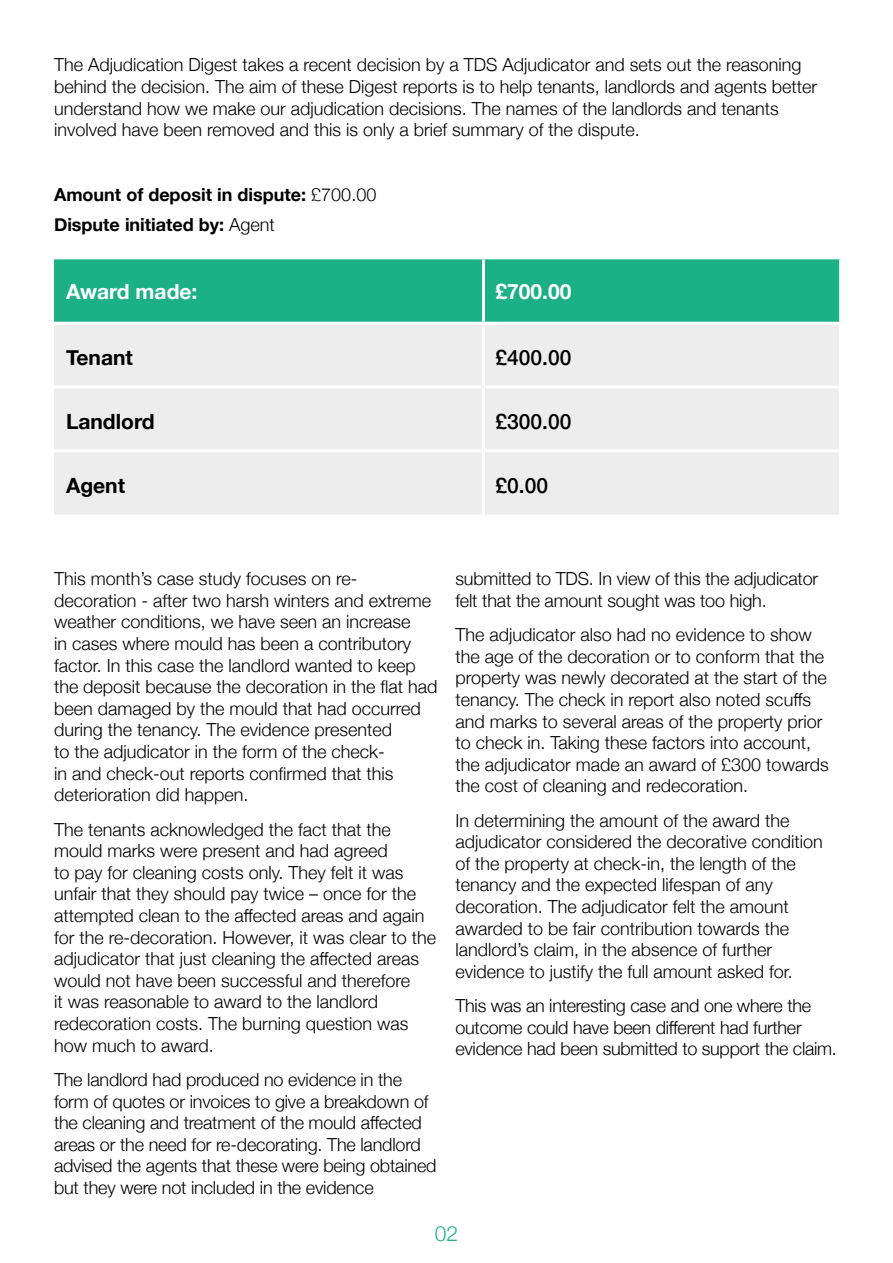
<style>
.page{position:relative;width:893px;height:1263px;background:#fff}
.page>*{position:absolute;margin:0;border:0;box-sizing:border-box;transform-origin:0 0}
.t1{font:700 21px "Helvetica Neue";color:#000}
.t2{font:500 21px "Helvetica Neue";color:#000}
.t3{font:700 21px "Helvetica Neue";color:#fff}
.t4{font:300 21px "Helvetica Neue";color:#1cb085}
.t5{font:300 18px/21.6px "Helvetica Neue";color:#000}
.t6{font:700 18px/30.2px "Helvetica Neue";color:#000}
.s1{font-weight:300}
</style>
<div class="page">
<div style="left:54px;top:259px;width:785px;height:63px;background:#1cb085"></div>
<div style="left:54px;top:325px;width:785px;height:189px;background:#ededed"></div>
<hr style="left:482px;top:259px;width:3px;height:63px;background:#fff">
<hr style="left:482px;top:325px;width:3px;height:60px;background:#fff">
<hr style="left:54px;top:385px;width:429px;height:3px;background:#fff">
<hr style="left:483px;top:385px;width:359px;height:3px;background:#fff">
<hr style="left:482px;top:388px;width:3px;height:61px;background:#fff">
<hr style="left:54px;top:449px;width:429px;height:3px;background:#fff">
<hr style="left:483px;top:449px;width:359px;height:3px;background:#fff">
<hr style="left:482px;top:452px;width:3px;height:62px;background:#fff">
<p class="t5" style="left:54px;top:53px;width:765px">The Adjudication Digest takes a recent decision by a TDS Adjudicator and sets out the reasoning behind the decision. The aim of these Digest reports is to help tenants, landlords and agents better understand how we make our adjudication decisions. The names of the landlords and tenants involved have been removed and this is only a brief summary of the dispute.</p>
<p class="t6" style="left:54px;top:180px;width:324px">Amount of deposit in dispute: <span class="s1">£700.00<br></span>Dispute initiated by: <span class="s1">Agent</span></p>
<p class="t3" style="left:66px;top:275px;width:133px">Award made:</p>
<p class="t3" style="left:495px;top:275px;width:77px">£700.00</p>
<p class="t1" style="left:66px;top:341px;width:68px">Tenant</p>
<p class="t2" style="left:495px;top:341px;width:77px">£400.00</p>
<p class="t1" style="left:66px;top:405px;width:90px">Landlord</p>
<p class="t2" style="left:495px;top:405px;width:77px">£300.00</p>
<p class="t1" style="left:66px;top:469px;width:61px">Agent</p>
<p class="t2" style="left:495px;top:468px;width:54px">£0.00</p>
<p class="t5" style="left:54px;top:567px;width:385px">This month’s case study focuses on re&shy;decoration - after two harsh winters and extreme weather conditions, we have seen an increase<br>in cases where mould has been a contributory factor. In this case the landlord wanted to keep the deposit because the decoration in the flat had been damaged by the mould that had occurred during the tenancy. The evidence presented<br>to the adjudicator in the form of the check-<br>in and check-out reports confirmed that this deterioration did happen.</p>
<p class="t5" style="left:54px;top:817px;width:384px">The tenants acknowledged the fact that the mould marks were present and had agreed<br>to pay for cleaning costs only. They felt it was unfair that they should pay twice – once for the attempted clean to the affected areas and again for the re-decoration. However, it was clear to the adjudicator that just cleaning the affected areas would not have been successful and therefore<br>it was reasonable to award to the landlord redecoration costs. The burning question was how much to award.</p>
<p class="t5" style="left:54px;top:1067px;width:384px">The landlord had produced no evidence in the form of quotes or invoices to give a breakdown of the cleaning and treatment of the mould affected areas or the need for re-decorating. The landlord advised the agents that these were being obtained but they were not included in the evidence</p>
<p class="t5" style="left:455px;top:567px;width:364px">submitted to TDS. In view of this the adjudicator felt that the amount sought was too high.</p>
<p class="t5" style="left:455px;top:622px;width:375px">The adjudicator also had no evidence to show the age of the decoration or to conform that the property was newly decorated at the start of the tenancy. The check in report also noted scuffs and marks to several areas of the property prior to check in. Taking these factors into account, the adjudicator made an award of £300 towards the cost of cleaning and redecoration.</p>
<p class="t5" style="left:455px;top:808px;width:369px">In determining the amount of the award the adjudicator considered the decorative condition of the property at check-in, the length of the tenancy and the expected lifespan of any decoration. The adjudicator felt the amount awarded to be fair contribution towards the landlord’s claim, in the absence of further evidence to justify the full amount asked for.</p>
<p class="t5" style="left:455px;top:994px;width:383px">This was an interesting case and one where the outcome could have been different had further evidence had been submitted to support the claim.</p>
<p class="t4" style="left:435px;top:1216px;width:25px">02</p>
</div>
